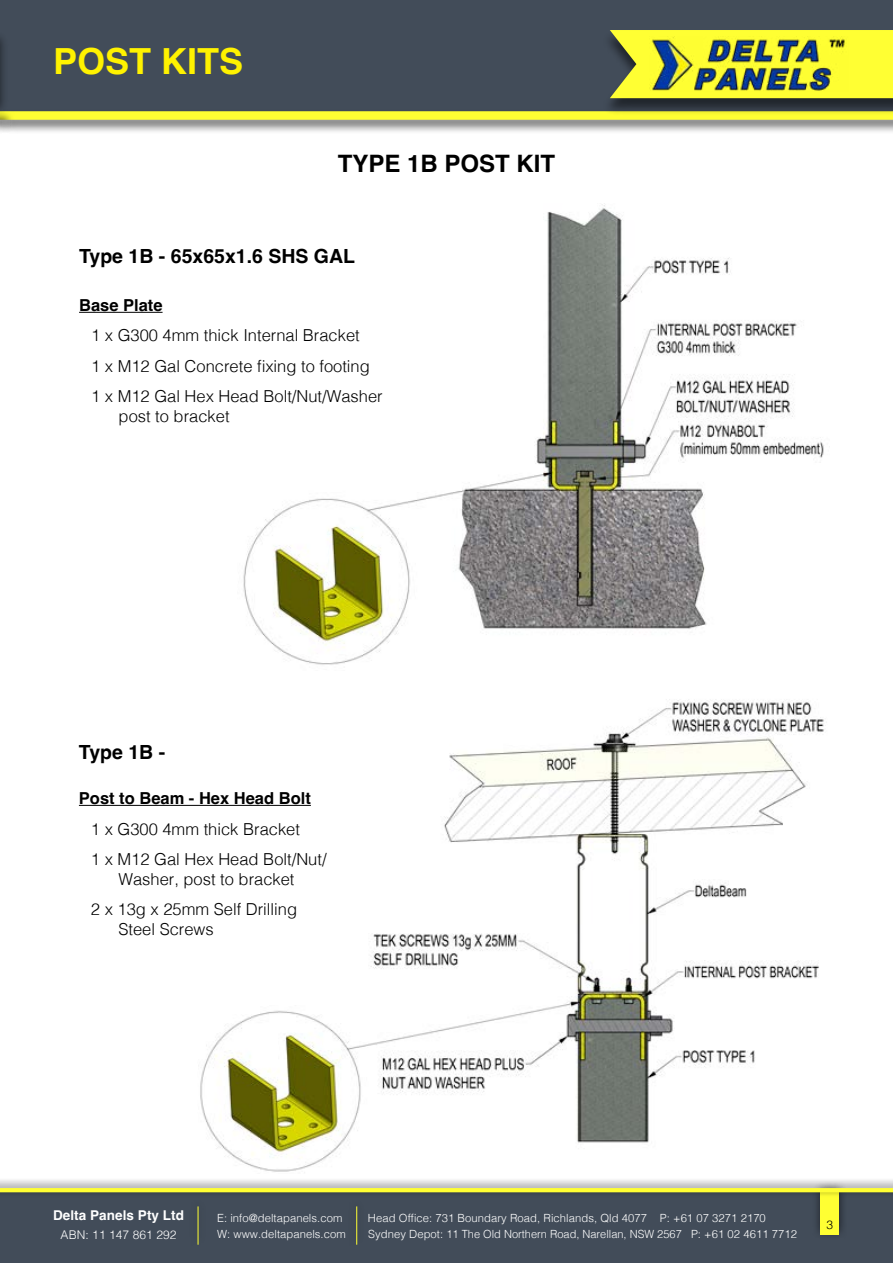
<style>
.page{position:relative;width:893px;height:1263px;background:#fff}
.page>*{position:absolute;margin:0;border:0;box-sizing:border-box;transform-origin:0 0}
.t1{font:700 36px "Helvetica";color:#fff200}
.t2{font:700 24px "Helvetica";color:#000}
.t3{font:700 19.5px "Helvetica";color:#000}
.t4{font:300 16.5px/30.5px "Helvetica";color:#000}
.t5{font:700 16.5px "Helvetica";color:#000}
.t6{font:700 13.5px "Helvetica";letter-spacing:.005em;color:#fff}
.t7{font:300 12px "Helvetica";letter-spacing:.005em;color:#fff}
.t8{font:300 12px "Helvetica";color:#000}
.t9{font:300 11.25px "Helvetica";letter-spacing:.005em;color:#fff}
</style>
<div class="page">
<div style="left:0;top:0;width:893px;height:118px;background:#424c59"></div>
<div style="left:0;top:109px;width:893px;height:26px;background:#000;opacity:.6"></div>
<div style="left:0;top:111px;width:893px;height:9px;background:#ff3"></div>
<div style="left:0;top:109px;width:15px;height:26px;background:#000;opacity:.6"></div>
<div style="left:603px;top:30px;width:290px;height:86px;background:#000;opacity:.5"></div>
<svg style="left:610px;top:30px;width:283px;height:68px;background:#e9ea35"></svg>
<div style="left:0;top:30px;width:9px;height:86px;background:#3e4852"></div>
<svg style="left:0;top:41px;width:1px;height:57px"></svg>
<img style="left:650px;top:36px;width:198px;height:55px">
<div style="left:0;top:1192px;width:893px;height:71px;background:#424c59"></div>
<div style="left:812px;top:1180px;width:35px;height:60px;background:#000;opacity:.6"></div>
<div style="left:820px;top:1192px;width:19px;height:43px;background:#ff3"></div>
<div style="left:0;top:1176px;width:893px;height:22px;background:#000;opacity:.6"></div>
<hr style="left:0;top:1188px;width:893px;height:4px;background:#ff3">
<div style="left:189px;top:1196px;width:17px;height:53px;background:#414b57"></div>
<hr style="left:198px;top:1206px;width:1px;height:39px;background:#ff3">
<div style="left:348px;top:1196px;width:17px;height:53px;background:#414b57"></div>
<hr style="left:356px;top:1206px;width:1px;height:39px;background:#ff3">
<img style="left:243px;top:204px;width:581px;height:461px">
<img style="left:198px;top:699px;width:626px;height:473px">
<hr style="left:79px;top:312px;width:84px;height:1px;background:#000">
<hr style="left:79px;top:805px;width:232px;height:1px;background:#000">
<h1 class="t1" style="left:53px;top:39px;width:192px">POST KITS</h1>
<h2 class="t2" style="left:338px;top:149px;width:219px">TYPE 1B POST KIT</h2>
<p class="t3" style="left:79px;top:244px;width:278px">Type 1B - 65x65x1.6 SHS GAL</p>
<p class="t5" style="left:79px;top:295px;width:85px">Base Plate</p>
<p class="t4" style="left:91px;top:319px;width:293px">1 x G300 4mm thick Internal Bracket<br>1 x M12 Gal Concrete fixing to footing<br>1 x M12 Gal Hex Head Bolt/Nut/Washer</p>
<p class="t4" style="left:119px;top:400px;width:112px">post to bracket</p>
<p class="t3" style="left:79px;top:740px;width:88px">Type 1B -</p>
<p class="t5" style="left:79px;top:788px;width:233px">Post to Beam - Hex Head Bolt</p>
<p class="t4" style="left:91px;top:812px;width:237px">1 x G300 4mm thick Bracket<br>1 x M12 Gal Hex Head Bolt/Nut/</p>
<p class="t4" style="left:91px;top:862px;width:208px;text-align:right">Washer, post to bracket<br>2 x 13g x 25mm Self Drilling</p>
<p class="t4" style="left:118px;top:913px;width:97px">Steel Screws</p>
<p class="t6" style="left:53px;top:1207px;width:133px">Delta Panels Pty Ltd</p>
<p class="t7" style="left:61px;top:1224px;width:117px">ABN: 11 147 861 292</p>
<p class="t9" style="left:217px;top:1208px;width:127px">E: info@deltapanels.com</p>
<p class="t9" style="left:368px;top:1208px;width:399px">Head Office: 731 Boundary Road, Richlands, Qld 4077 P: +61 07 3271 2170</p>
<p class="t9" style="left:217px;top:1224px;width:130px">W: www.deltapanels.com</p>
<p class="t9" style="left:368px;top:1224px;width:430px">Sydney Depot: 11 The Old Northern Road, Narellan, NSW 2567 P: +61 02 4611 7712</p>
<p class="t8" style="left:826px;top:1214px;width:8px">3</p>
</div>
